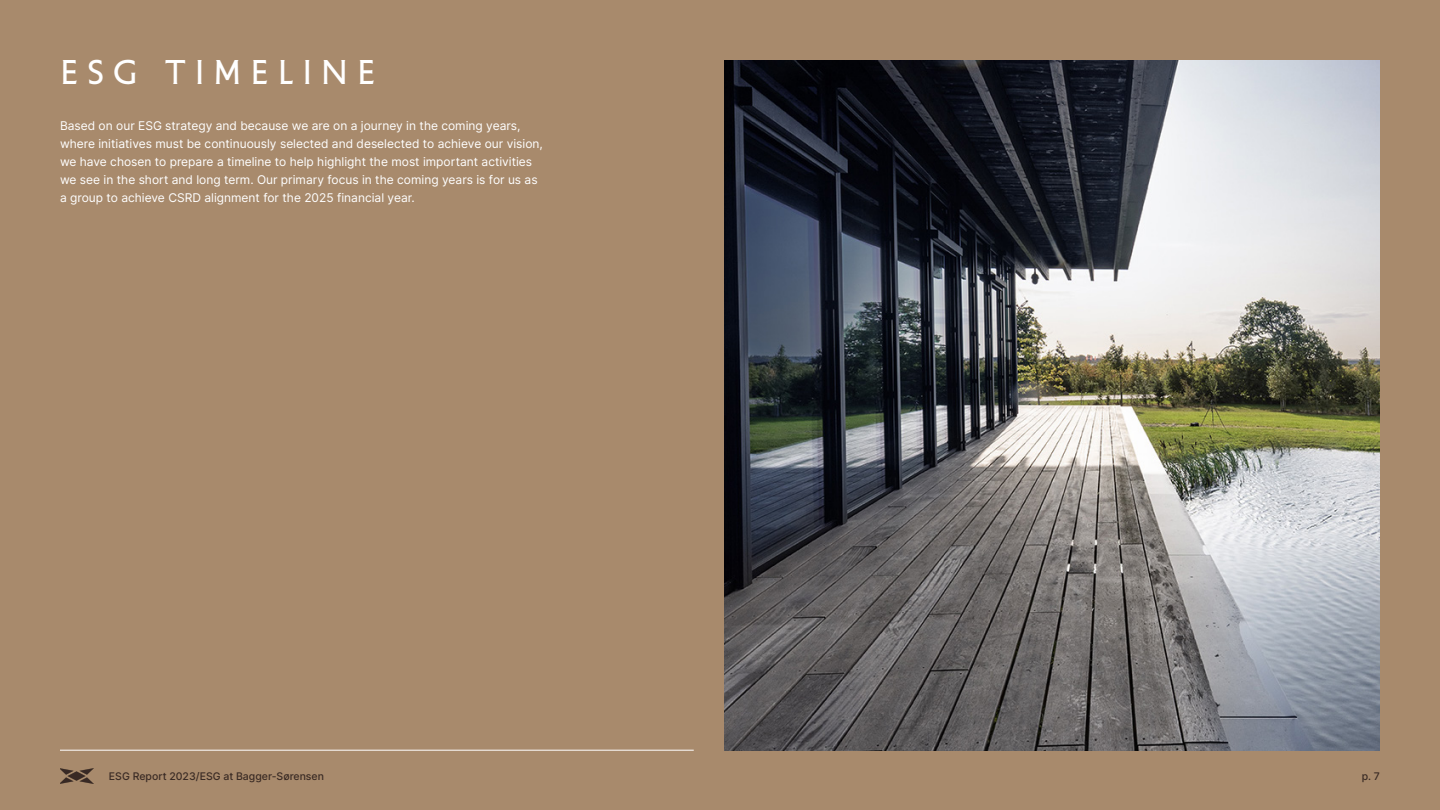
<style>
.page{position:relative;width:1440px;height:810px;background:#a88a6c}
.page>*{position:absolute;margin:0;border:0;box-sizing:border-box;transform-origin:0 0}
.BS_Rubrik{font:30px "Petit Serif";letter-spacing:.3em;color:#fff}
.BS_Brødtekst{font:12px/18px "Inter";color:#fff}
.BS_Paginering{font:500 10.5px "Inter";color:#392a24}
</style>
<div class="page">
<img style="left:60px;top:769px;width:34px;height:15px">
<hr style="left:60px;top:750px;width:634px;height:1px;background:#fff">
<img style="left:724px;top:60px;width:656px;height:690px">
<p class="BS_Rubrik" style="left:60px;top:50px;width:317px">ESG TIMELINE</p>
<p class="BS_Brødtekst" style="left:60px;top:117px;width:484px">Based on our ESG strategy and because we are on a journey in the coming years, where initiatives must be continuously selected and deselected to achieve our vision, we have chosen to prepare a timeline to help highlight the most important activities we see in the short and long term. Our primary focus in the coming years is for us as a group to achieve CSRD alignment for the 2025 financial year.</p>
<p class="BS_Paginering" style="left:109px;top:768px;width:217px">ESG Report 2023/ESG at Bagger-Sørensen</p>
<p class="BS_Paginering" style="left:1362px;top:768px;width:20px">p. 7</p>
</div>
